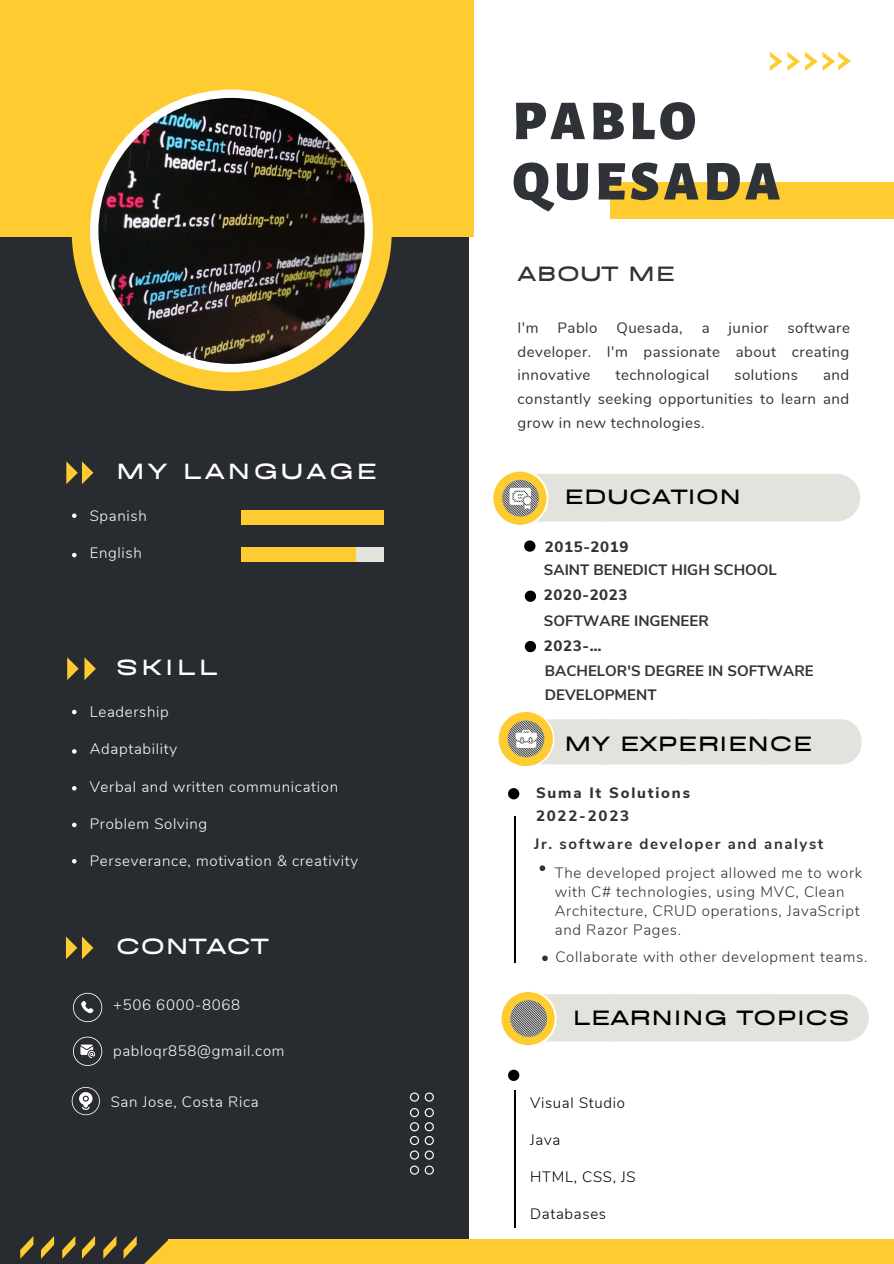
<style>
.page{position:relative;width:894px;height:1264px;background:#fff}
.page>*{position:absolute;margin:0;border:0;box-sizing:border-box;transform-origin:0 0}
.t1{font:900 56.1px "Alegreya Sans";letter-spacing:.075em;color:#2f3237}
.t2{font:900 25.5px "BD Sans";letter-spacing:.1em;color:#fff}
.t3{font:900 25.5px "BD Sans";color:#fff}
.t4{font:900 24px "BD Sans";color:#000}
.t5{font:900 24px "BD Sans";color:#2f3237}
.t6{font:15px/23.7px "Nunito";letter-spacing:.03em;color:#2f3237;text-align:justify}
.t7{font:300 15px "Nunito";letter-spacing:.045em;color:#fff}
.t8{font:300 15px/19.2px "Nunito";letter-spacing:.045em;color:#2f3237}
.t9{font:700 15px/23.7px "Nunito Sans";color:#2f3237}
.t10{font:300 15px "Nunito";letter-spacing:.045em;color:#000}
.t11{font:800 15px "Nunito Sans";letter-spacing:.12em;color:#2f3237}
.t12{font:700 15px "Nunito Sans";letter-spacing:.105em;color:#2f3237}
.t13{font:800 15px "Nunito Sans";letter-spacing:.04em;color:#2f3237}
</style>
<div class="page">
<div style="left:0;top:236px;width:468px;height:1027px;background:#282b30"></div>
<div style="left:0;top:0;width:473px;height:236px;background:#fecc31"></div>
<svg style="left:72px;top:89px;width:319px;height:302px;fill:#fecc31"></svg>
<svg style="left:90px;top:90px;width:283px;height:282px"></svg>
<img style="left:98px;top:98px;width:266px;height:266px;border-radius:50%">
<div style="left:241px;top:510px;width:142px;height:14px;background:#fecc31"></div>
<div style="left:241px;top:548px;width:142px;height:14px;background:#e3e2dc"></div>
<div style="left:241px;top:548px;width:114px;height:14px;background:#fecc31"></div>
<svg style="left:72px;top:786px;width:4px;height:4px"></svg>
<svg style="left:72px;top:859px;width:4px;height:4px"></svg>
<svg style="left:72px;top:709px;width:4px;height:5px"></svg>
<svg style="left:72px;top:513px;width:4px;height:5px"></svg>
<svg style="left:72px;top:749px;width:4px;height:4px"></svg>
<svg style="left:72px;top:553px;width:4px;height:4px"></svg>
<svg style="left:72px;top:822px;width:4px;height:5px"></svg>
<svg style="left:72px;top:1086px;width:28px;height:29px"></svg>
<svg style="left:73px;top:1036px;width:29px;height:29px"></svg>
<svg style="left:73px;top:992px;width:29px;height:30px"></svg>
<svg style="left:66px;top:461px;width:27px;height:23px"></svg>
<svg style="left:66px;top:936px;width:27px;height:23px"></svg>
<svg style="left:67px;top:657px;width:29px;height:23px"></svg>
<svg style="left:410px;top:1165px;width:24px;height:9px"></svg>
<svg style="left:410px;top:1092px;width:24px;height:9px"></svg>
<svg style="left:410px;top:1107px;width:24px;height:52px"></svg>
<svg style="left:498px;top:710px;width:363px;height:57px"></svg>
<svg style="left:508px;top:788px;width:11px;height:11px"></svg>
<svg style="left:508px;top:1069px;width:11px;height:11px"></svg>
<hr style="left:514px;top:816px;width:1px;height:147px;background:#000">
<hr style="left:514px;top:1090px;width:1px;height:137px;background:#000">
<svg style="left:542px;top:955px;width:5px;height:6px"></svg>
<svg style="left:539px;top:865px;width:6px;height:6px"></svg>
<div style="left:500px;top:474px;width:123px;height:47px;background:#e3e2dc;border-radius:24px"></div>
<div style="left:579px;top:474px;width:123px;height:47px;background:#e3e2dc;border-radius:24px"></div>
<div style="left:658px;top:474px;width:123px;height:47px;background:#e3e2dc;border-radius:24px"></div>
<div style="left:737px;top:474px;width:123px;height:47px;background:#e3e2dc;border-radius:24px"></div>
<svg style="left:493px;top:470px;width:55px;height:57px"></svg>
<svg style="left:524px;top:540px;width:11px;height:11px"></svg>
<svg style="left:769px;top:51px;width:81px;height:20px"></svg>
<div style="left:610px;top:182px;width:283px;height:36px;background:#fecc31"></div>
<svg style="left:20px;top:1235px;width:13px;height:23px"></svg>
<svg style="left:41px;top:1235px;width:13px;height:23px"></svg>
<svg style="left:103px;top:1235px;width:13px;height:23px"></svg>
<svg style="left:82px;top:1235px;width:13px;height:23px"></svg>
<svg style="left:62px;top:1235px;width:13px;height:23px"></svg>
<div style="left:167px;top:1239px;width:726px;height:24px;background:#fecc31"></div>
<svg style="left:123px;top:1235px;width:46px;height:28px"></svg>
<div style="left:508px;top:994px;width:123px;height:47px;background:#e3e2dc;border-radius:24px"></div>
<div style="left:587px;top:994px;width:123px;height:47px;background:#e3e2dc;border-radius:24px"></div>
<div style="left:666px;top:994px;width:123px;height:47px;background:#e3e2dc;border-radius:24px"></div>
<div style="left:745px;top:994px;width:123px;height:47px;background:#e3e2dc;border-radius:24px"></div>
<svg style="left:501px;top:990px;width:55px;height:57px"></svg>
<svg style="left:524px;top:590px;width:12px;height:12px"></svg>
<svg style="left:524px;top:641px;width:12px;height:11px"></svg>
<p class="t2" style="left:116px;top:452px;width:262px">MY LANGUAGE</p>
<p class="t7" style="left:90px;top:506px;width:59px">Spanish</p>
<p class="t7" style="left:90px;top:543px;width:54px">English</p>
<p class="t2" style="left:116px;top:648px;width:103px">SKILL</p>
<p class="t7" style="left:90px;top:702px;width:81px">Leadership</p>
<p class="t7" style="left:90px;top:739px;width:89px">Adaptability</p>
<p class="t7" style="left:90px;top:776px;width:250px">Verbal and written communication</p>
<p class="t7" style="left:90px;top:813px;width:119px">Problem Solving</p>
<p class="t7" style="left:90px;top:850px;width:270px">Perseverance, motivation &amp; creativity</p>
<p class="t3" style="left:116px;top:927px;width:154px">CONTACT</p>
<p class="t7" style="left:113px;top:994px;width:129px">+506 6000-8068</p>
<p class="t7" style="left:113px;top:1040px;width:173px">pabloqr858@gmail.com</p>
<p class="t7" style="left:111px;top:1092px;width:150px">San Jose, Costa Rica</p>
<p class="t1" style="left:512px;top:94px;width:185px">PABLO</p>
<p class="t1" style="left:512px;top:155px;width:269px">QUESADA</p>
<p class="t5" style="left:517px;top:256px;width:159px">ABOUT ME</p>
<p class="t6" style="left:517px;top:316px;width:22px">I'm</p>
<p class="t6" style="left:557px;top:316px;width:41px">Pablo</p>
<p class="t6" style="left:616px;top:316px;width:68px">Quesada,</p>
<p class="t6" style="left:701px;top:316px;width:9px">a</p>
<p class="t6" style="left:728px;top:316px;width:41px">junior</p>
<p class="t6" style="left:517px;top:316px;width:334px;text-indent:270px">software developer. I'm passionate about creating innovative</p>
<p class="t6" style="left:517px;top:363px;width:333px;text-indent:305px">and constantly seeking opportunities to learn and grow in new technologies.</p>
<p class="t6" style="left:615px;top:363px;width:95px">technological</p>
<p class="t6" style="left:734px;top:363px;width:65px">solutions</p>
<p class="t4" style="left:564px;top:479px;width:178px">EDUCATION</p>
<p class="t13" style="left:545px;top:536px;width:85px">2015-2019</p>
<p class="t9" style="left:544px;top:558px;width:234px">SAINT BENEDICT HIGH SCHOOL</p>
<p class="t13" style="left:544px;top:585px;width:85px">2020-2023</p>
<p class="t9" style="left:544px;top:608px;width:166px">SOFTWARE INGENEER</p>
<p class="t11" style="left:544px;top:635px;width:59px">2023-…</p>
<p class="t9" style="left:545px;top:659px;width:270px">BACHELOR'S DEGREE IN SOFTWARE<br>DEVELOPMENT</p>
<p class="t4" style="left:564px;top:726px;width:250px">MY EXPERIENCE</p>
<p class="t11" style="left:536px;top:782px;width:155px">Suma It Solutions</p>
<p class="t11" style="left:536px;top:806px;width:95px">2022-2023</p>
<p class="t12" style="left:534px;top:834px;width:291px">Jr. software developer and analyst</p>
<p class="t8" style="left:554px;top:863px;width:309px">The developed project allowed me to work with C# technologies, using MVC, Clean Architecture, CRUD operations, JavaScript and Razor Pages.</p>
<p class="t8" style="left:555px;top:947px;width:313px">Collaborate with other development teams.</p>
<p class="t4" style="left:572px;top:999px;width:279px">LEARNING TOPICS</p>
<p class="t10" style="left:530px;top:1092px;width:96px">Visual Studio</p>
<p class="t10" style="left:530px;top:1129px;width:32px">Java</p>
<p class="t10" style="left:530px;top:1166px;width:107px">HTML, CSS, JS</p>
<p class="t10" style="left:530px;top:1203px;width:77px">Databases</p>
</div>
